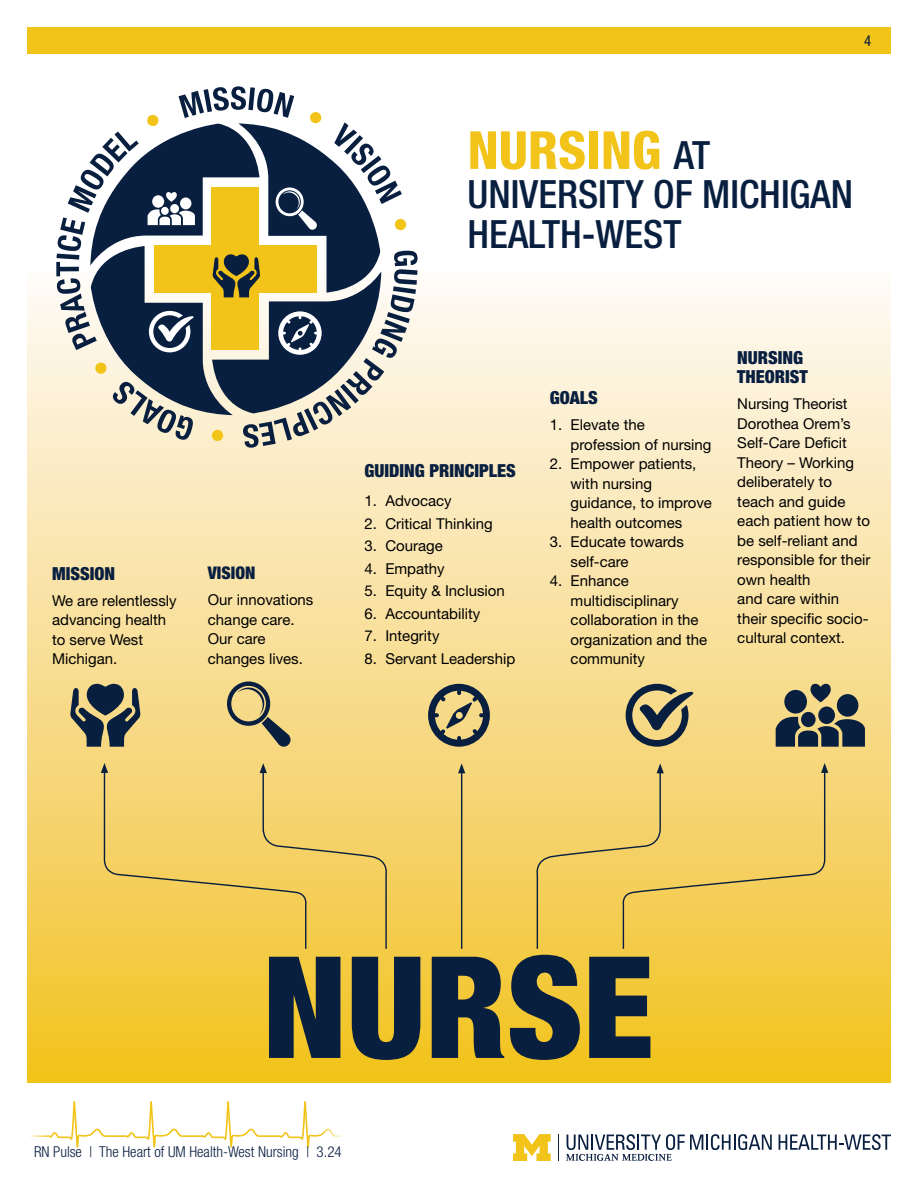
<style>
.page{position:relative;width:918px;height:1188px;background:#fff}
.page>*{position:absolute;margin:0;border:0;box-sizing:border-box;transform-origin:0 0}
.t1{font:800 condensed 52.5px "Helvetica Neue LT Pro";color:#f2c318}
.t2{font:500 condensed 39px/39.3px "Helvetica Neue LT Pro";color:#091f40}
.t3{font:900 condensed 18px/18.9px "Helvetica Neue LT Pro";color:#091f40}
.t4{font:900 condensed 17.4px "Helvetica Neue LT Pro";color:#091f40}
.t5{font:15px/19.5px "Helvetica Neue LT Pro";color:#000}
.t6{font:300 condensed 15px "Helvetica Neue LT Pro";color:#091f40}
.t7{font:condensed 15px "Helvetica Neue LT Pro";color:#091f40}
.s1{font-weight:500;font-size:39px;color:#091f40}
</style>
<div class="page">
<svg style="left:779px;top:1134px;width:112px;height:16px"></svg>
<svg style="left:513px;top:1134px;width:38px;height:27px"></svg>
<svg style="left:566px;top:1134px;width:206px;height:27px"></svg>
<svg style="left:558px;top:1134px;width:1px;height:27px"></svg>
<div style="left:27px;top:27px;width:864px;height:27px;background:#f2c318"></div>
<svg style="left:51px;top:1101px;width:268px;height:47px"></svg>
<svg style="left:29px;top:1135px;width:22px;height:3px"></svg>
<svg style="left:319px;top:1128px;width:23px;height:9px"></svg>
<div style="left:27px;top:267px;width:864px;height:815px;background:linear-gradient(to bottom,#fffbfc,#f2c123)"></div>
<svg style="left:269px;top:957px;width:71px;height:101px;background:#2d393d"></svg>
<svg style="left:352px;top:957px;width:68px;height:103px;background:#41473c"></svg>
<svg style="left:432px;top:957px;width:72px;height:101px;background:#3c443c"></svg>
<svg style="left:101px;top:763px;width:288px;height:187px;background:#f1cd62"></svg>
<svg style="left:510px;top:763px;width:318px;height:297px;background:#d9ba52"></svg>
<hr style="left:461px;top:771px;width:1px;height:178px;background:#091f40">
<svg style="left:458px;top:763px;width:7px;height:10px"></svg>
<svg style="left:70px;top:684px;width:71px;height:63px;background:#70705e"></svg>
<svg style="left:626px;top:684px;width:68px;height:63px;background:#98906b"></svg>
<div style="left:784px;top:690px;width:23px;height:24px;background:#091f40;border-radius:50%"></div>
<svg style="left:801px;top:712px;width:15px;height:15px"></svg>
<div style="left:818px;top:707px;width:17px;height:17px;background:#091f40;border-radius:50%"></div>
<div style="left:837px;top:694px;width:21px;height:23px;background:#091f40;border-radius:50%"></div>
<svg style="left:776px;top:717px;width:89px;height:30px;background:#3f494f"></svg>
<svg style="left:810px;top:684px;width:21px;height:18px"></svg>
<svg style="left:227px;top:681px;width:64px;height:66px;background:#bfae77"></svg>
<svg style="left:428px;top:684px;width:62px;height:63px;background:#9a916b"></svg>
<svg style="left:56px;top:86px;width:362px;height:362px"></svg>
<p class="t3" style="left:52px;top:564px;width:65px">MISSION</p>
<p class="t5" style="left:52px;top:590px;width:126px">We are relentlessly advancing health to serve West<br>Michigan.</p>
<p class="t4" style="left:208px;top:563px;width:49px">VISION</p>
<p class="t5" style="left:208px;top:590px;width:107px">Our innovations change care.<br>Our care changes lives.</p>
<p class="t7" style="left:864px;top:32px;width:9px">4</p>
<h1 class="t1" style="left:468px;top:118px;width:244px">NURSING <span class="s1">AT</span></h1>
<h2 class="t2" style="left:468px;top:174px;width:387px">UNIVERSITY OF MICHIGAN<br>HEALTH-WEST</h2>
<p class="t3" style="left:364px;top:461px;width:153px">GUIDING PRINCIPLES</p>
<p class="t5" style="left:364px;top:491px;width:89px">1. Advocacy</p>
<p class="t5" style="left:364px;top:513px;width:130px">2. Critical Thinking</p>
<p class="t5" style="left:364px;top:536px;width:80px">3. Courage</p>
<p class="t5" style="left:364px;top:558px;width:82px">4. Empathy</p>
<p class="t5" style="left:364px;top:581px;width:142px">5. Equity &amp; Inclusion</p>
<p class="t5" style="left:364px;top:603px;width:118px">6. Accountability</p>
<p class="t5" style="left:364px;top:626px;width:77px">7. Integrity</p>
<p class="t5" style="left:364px;top:648px;width:153px">8. Servant Leadership</p>
<p class="t3" style="left:550px;top:388px;width:50px">GOALS</p>
<p class="t5" style="left:571px;top:415px;width:142px;text-indent:-21px">1. Elevate the profession of nursing</p>
<p class="t5" style="left:571px;top:454px;width:143px;text-indent:-21px">2. Empower patients, with nursing guidance, to improve health outcomes</p>
<p class="t5" style="left:571px;top:532px;width:115px;text-indent:-21px">3. Educate towards self-care</p>
<p class="t5" style="left:571px;top:571px;width:138px;text-indent:-21px">4. Enhance multidisciplinary collaboration in the organization and the community</p>
<p class="t3" style="left:737px;top:348px;width:72px">NURSING<br>THEORIST</p>
<p class="t5" style="left:737px;top:394px;width:135px">Nursing Theorist<br>Dorothea Orem’s<br>Self-Care Deficit<br>Theory – Working deliberately to teach and guide each patient how to be self-reliant and responsible for their own health<br>and care within their specific socio&shy;cultural context.</p>
<p class="t6" style="left:34px;top:1142px;width:309px">RN Pulse | The Heart of UM Health-West Nursing | 3.24</p>
</div>
